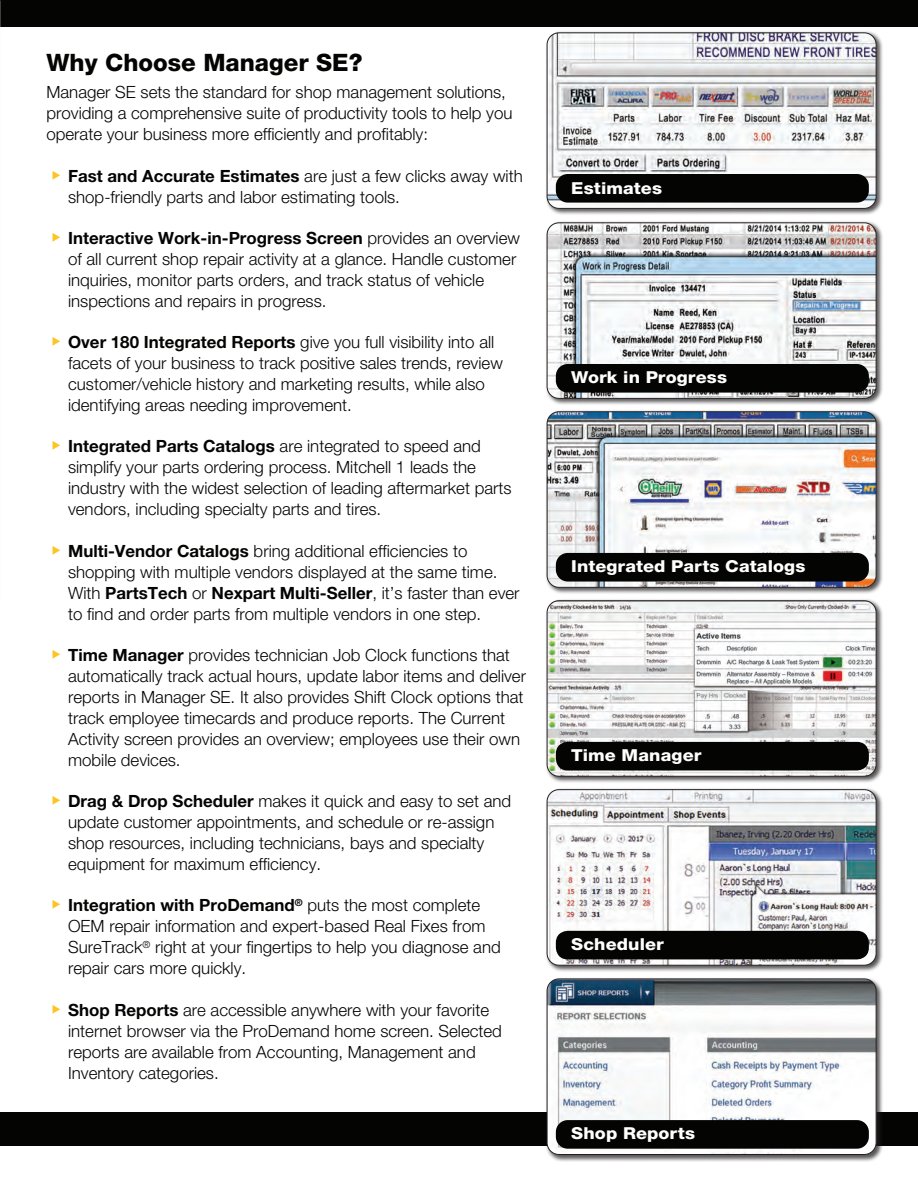
<style>
.page{position:relative;width:918px;height:1188px;background:#fff}
.page>*{position:absolute;margin:0;border:0;box-sizing:border-box;transform-origin:0 0}
.t1{font:800 24px "Helvetica Neue LT Std";color:#040503}
.t2{font:300 16.8px/21px "Helvetica Neue LT Std";color:#040503}
.t3{font:800 16.5px "Helvetica Neue LT Std";letter-spacing:.005em;color:#fff;scale:1.09 1}
.s1{font-weight:700}
</style>
<div class="page">
<div style="left:0;top:0;width:918px;height:26px;background:#040503"></div>
<div style="left:0;top:1112px;width:918px;height:33px;background:#040503"></div>
<img style="left:0;top:0;width:1px;height:600px">
<div style="left:545px;top:977px;width:338px;height:185px;background:#231f20;opacity:.75"></div>
<img style="left:547px;top:979px;width:329px;height:175px">
<div style="left:547px;top:979px;width:329px;height:176px;border:1px solid #231f20;border-radius:12px"></div>
<div style="left:556px;top:1120px;width:313px;height:29px;background:#040503;border-radius:12px"></div>
<div style="left:545px;top:787px;width:338px;height:186px;background:#231f20;opacity:.75"></div>
<img style="left:547px;top:790px;width:329px;height:175px">
<div style="left:547px;top:789px;width:329px;height:176px;border:1px solid #231f20;border-radius:12px"></div>
<div style="left:556px;top:931px;width:313px;height:28px;background:#040503;border-radius:12px"></div>
<div style="left:545px;top:598px;width:338px;height:186px;background:#231f20;opacity:.75"></div>
<img style="left:547px;top:601px;width:329px;height:175px">
<div style="left:547px;top:600px;width:329px;height:177px;border:1px solid #231f20;border-radius:12px"></div>
<div style="left:556px;top:742px;width:313px;height:28px;background:#040503;border-radius:12px"></div>
<div style="left:545px;top:410px;width:338px;height:185px;background:#231f20;opacity:.75"></div>
<img style="left:547px;top:412px;width:329px;height:175px">
<div style="left:547px;top:412px;width:329px;height:176px;border:1px solid #231f20;border-radius:12px"></div>
<div style="left:556px;top:553px;width:313px;height:29px;background:#040503;border-radius:12px"></div>
<div style="left:545px;top:221px;width:338px;height:185px;background:#231f20;opacity:.75"></div>
<img style="left:547px;top:223px;width:329px;height:175px">
<div style="left:547px;top:223px;width:329px;height:176px;border:1px solid #231f20;border-radius:12px"></div>
<div style="left:556px;top:364px;width:313px;height:29px;background:#040503;border-radius:12px"></div>
<div style="left:545px;top:31px;width:338px;height:185px;background:#231f20;opacity:.75"></div>
<img style="left:547px;top:33px;width:329px;height:175px">
<div style="left:547px;top:33px;width:329px;height:176px;border:1px solid #231f20;border-radius:12px"></div>
<div style="left:556px;top:174px;width:313px;height:29px;background:#040503;border-radius:12px"></div>
<p class="t1" style="left:46px;top:48px;width:318px">Why Choose Manager SE?</p>
<p class="t2" style="left:46px;top:81px;width:468px">Manager SE sets the standard for shop management solutions, providing a comprehensive suite of productivity tools to help you operate your business more efficiently and profitably:</p>
<p class="t2" style="left:68px;top:165px;width:456px"><span class="s1">Fast and Accurate Estimates</span> are just a few clicks away with shop-friendly parts and labor estimating tools.</p>
<p class="t2" style="left:68px;top:227px;width:453px"><span class="s1">Interactive Work-in-Progress Screen</span> provides an overview of all current shop repair activity at a glance. Handle customer inquiries, monitor parts orders, and track status of vehicle inspections and repairs in progress.</p>
<p class="t2" style="left:68px;top:331px;width:436px"><span class="s1">Over 180 Integrated Reports</span> give you full visibility into all facets of your business to track positive sales trends, review customer/vehicle history and marketing results, while also identifying areas needing improvement.</p>
<p class="t2" style="left:68px;top:435px;width:445px"><span class="s1">Integrated Parts Catalogs</span> are integrated to speed and simplify your parts ordering process. Mitchell 1 leads the industry with the widest selection of leading aftermarket parts vendors, including specialty parts and tires.</p>
<p class="t2" style="left:68px;top:540px;width:453px"><span class="s1">Multi-Vendor Catalogs</span> bring additional efficiencies to shopping with multiple vendors displayed at the same time.<br>With <span class="s1">PartsTech</span> or <span class="s1">Nexpart Multi-Seller</span>, it’s faster than ever to find and order parts from multiple vendors in one step.</p>
<p class="t2" style="left:68px;top:644px;width:459px"><span class="s1">Time Manager</span> provides technician Job Clock functions that automatically track actual hours, update labor items and deliver reports in Manager SE. It also provides Shift Clock options that track employee timecards and produce reports. The Current Activity screen provides an overview; employees use their own mobile devices.</p>
<p class="t2" style="left:68px;top:790px;width:445px"><span class="s1">Drag &amp; Drop Scheduler</span> makes it quick and easy to set and update customer appointments, and schedule or re-assign shop resources, including technicians, bays and specialty equipment for maximum efficiency.</p>
<p class="t2" style="left:68px;top:894px;width:434px"><span class="s1">Integration with ProDemand</span><sup>®</sup> puts the most complete OEM repair information and expert-based Real Fixes from SureTrack<sup>®</sup> right at your fingertips to help you diagnose and repair cars more quickly.</p>
<p class="t2" style="left:68px;top:999px;width:435px"><span class="s1">Shop Reports</span> are accessible anywhere with your favorite internet browser via the ProDemand home screen. Selected reports are available from Accounting, Management and Inventory categories.</p>
<p class="t3" style="left:571px;top:178px;width:85px">Estimates</p>
<p class="t3" style="left:571px;top:367px;width:145px">Work in Progress</p>
<p class="t3" style="left:571px;top:557px;width:216px">Integrated Parts Catalogs</p>
<p class="t3" style="left:571px;top:746px;width:121px">Time Manager</p>
<p class="t3" style="left:571px;top:934px;width:86px">Scheduler</p>
<p class="t3" style="left:571px;top:1123px;width:115px">Shop Reports</p>
</div>
